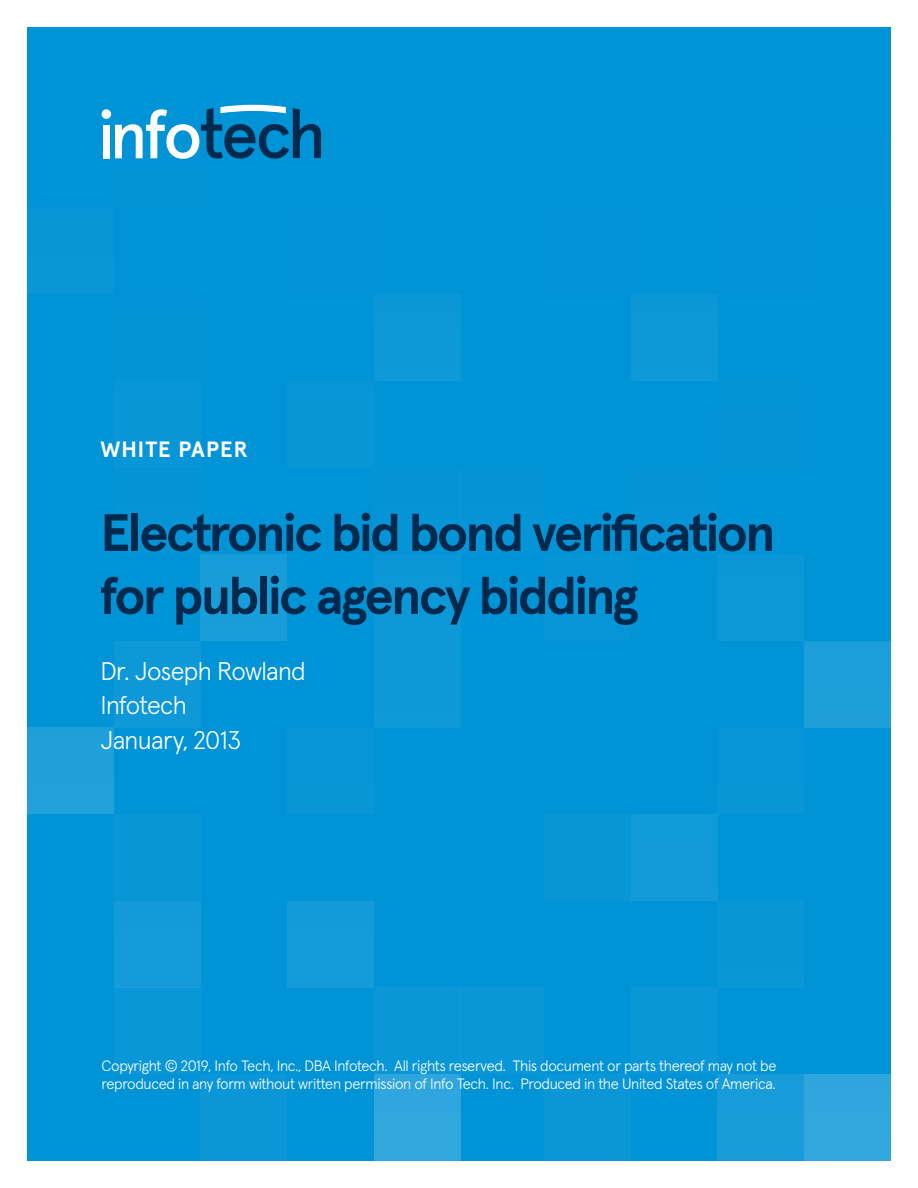
<style>
.page{position:relative;width:918px;height:1188px;background:#fff}
.page>*{position:absolute;margin:0;border:0;box-sizing:border-box;transform-origin:0 0}
.t1{font:700 52.5px/63px "Apercu Pro";letter-spacing:-.05em;color:#00294e}
.t2{font:300 25.5px "Apercu Pro";letter-spacing:-.025em;color:#fff}
.t3{font:700 22.05px "Apercu Pro";letter-spacing:.045em;color:#fff}
.t4{font:300 15px/18px "Apercu Pro";letter-spacing:-.025em;color:#fff}
</style>
<div class="page">
<div style="left:27px;top:27px;width:864px;height:1134px;background:#0093d6"></div>
<div style="left:804px;top:641px;width:87px;height:87px;background:#1c9eda"></div>
<div style="left:804px;top:1074px;width:87px;height:87px;background:#30a7dd"></div>
<div style="left:544px;top:814px;width:87px;height:87px;background:#0896d7"></div>
<div style="left:544px;top:554px;width:87px;height:87px;background:#0695d6"></div>
<div style="left:544px;top:1074px;width:87px;height:87px;background:#0b97d7"></div>
<div style="left:461px;top:467px;width:83px;height:87px;background:#0595d6"></div>
<div style="left:461px;top:988px;width:83px;height:86px;background:#0a97d7"></div>
<div style="left:631px;top:294px;width:86px;height:87px;background:#0d98d8"></div>
<div style="left:631px;top:467px;width:86px;height:87px;background:#0595d6"></div>
<div style="left:631px;top:814px;width:86px;height:87px;background:#129ad8"></div>
<div style="left:631px;top:988px;width:86px;height:86px;background:#0a97d7"></div>
<div style="left:287px;top:381px;width:87px;height:86px;background:#0896d7"></div>
<div style="left:287px;top:901px;width:87px;height:87px;background:#149bd9"></div>
<div style="left:287px;top:728px;width:87px;height:86px;background:#0795d7"></div>
<div style="left:200px;top:554px;width:87px;height:87px;background:#199dda"></div>
<div style="left:200px;top:1074px;width:87px;height:87px;background:#0b97d7"></div>
<div style="left:27px;top:207px;width:87px;height:87px;background:#0996d7"></div>
<div style="left:27px;top:728px;width:87px;height:86px;background:#20a0db"></div>
<div style="left:114px;top:467px;width:86px;height:87px;background:#0595d6"></div>
<div style="left:114px;top:381px;width:86px;height:86px;background:#0896d7"></div>
<div style="left:114px;top:988px;width:86px;height:86px;background:#0a97d7"></div>
<div style="left:114px;top:901px;width:86px;height:87px;background:#149bd9"></div>
<div style="left:114px;top:814px;width:86px;height:87px;background:#0896d7"></div>
<div style="left:114px;top:641px;width:86px;height:87px;background:#0e98d8"></div>
<div style="left:717px;top:728px;width:87px;height:86px;background:#0795d7"></div>
<div style="left:717px;top:901px;width:87px;height:87px;background:#0996d7"></div>
<div style="left:717px;top:1074px;width:87px;height:87px;background:#189dd9"></div>
<div style="left:717px;top:381px;width:87px;height:86px;background:#0494d6"></div>
<div style="left:717px;top:554px;width:87px;height:87px;background:#0c98d7"></div>
<div style="left:374px;top:294px;width:87px;height:87px;background:#0d98d8"></div>
<div style="left:374px;top:467px;width:87px;height:87px;background:#0595d6"></div>
<div style="left:374px;top:554px;width:87px;height:87px;background:#0c98d7"></div>
<div style="left:374px;top:641px;width:87px;height:87px;background:#0e98d8"></div>
<div style="left:374px;top:988px;width:87px;height:86px;background:#0a97d7"></div>
<div style="left:374px;top:1074px;width:87px;height:87px;background:#30a7dd"></div>
<div style="left:102px;top:109px;width:9px;height:10px;background:#fff;border-radius:50%"></div>
<div style="left:103px;top:125px;width:7px;height:33px;background:#fff"></div>
<svg style="left:115px;top:105px;width:206px;height:54px"></svg>
<p class="t3" style="left:100px;top:432px;width:149px">WHITE PAPER</p>
<p class="t1" style="left:100px;top:498px;width:677px">Electronic bid bond verification for public agency bidding</p>
<p class="t2" style="left:100px;top:651px;width:207px">Dr. Joseph Rowland</p>
<p class="t2" style="left:100px;top:686px;width:88px">Infotech</p>
<p class="t2" style="left:100px;top:720px;width:142px">January, 2013</p>
<p class="t4" style="left:102px;top:1055px;width:677px">Copyright © 2019, Info Tech, Inc., DBA Infotech. All rights reserved. This document or parts thereof may not be reproduced in any form without written permission of Info Tech. Inc. Produced in the United States of America.</p>
</div>
